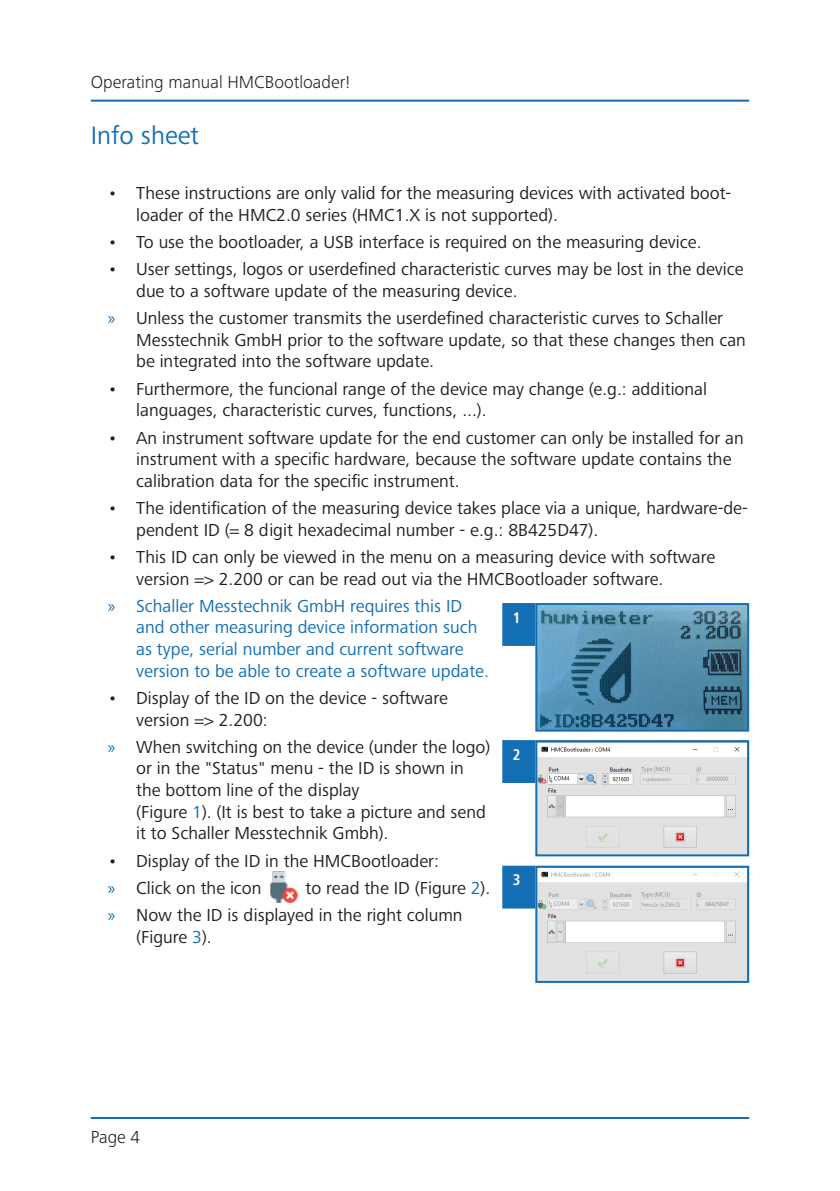
<style>
.page{position:relative;width:840px;height:1191px;background:#fff}
.page>*{position:absolute;margin:0;border:0;box-sizing:border-box;transform-origin:0 0}
.Überschrift_1_zu_Übe{font:26px "Frutiger Next Pro";color:#136eb4}
.t1{font:18px/21.6px "Frutiger Next Pro";color:#231f20}
.t2{font:18px/21.6px "Frutiger Next Pro";color:#136eb4}
.t3{font:300 18px "Frutiger Next Pro";color:#231f20}
.t4{font:700 condensed 16px "Frutiger Next Pro";color:#fff}
.s1{font-family:"Myriad Pro";color:#136eb4}
.s2{font-family:"Myriad Pro"}
.s3{color:#136eb4}
</style>
<div class="page">
<hr style="left:91px;top:100px;width:657px;height:2px;background:#136eb4">
<hr style="left:91px;top:1117px;width:657px;height:2px;background:#136eb4">
<div style="left:503px;top:604px;width:31px;height:41px;background:#136eb4"></div>
<div style="left:502px;top:603px;width:33px;height:43px;border:2px solid #136eb4"></div>
<img style="left:538px;top:606px;width:207px;height:122px">
<div style="left:535px;top:603px;width:213px;height:128px;border:2px solid #136eb4"></div>
<div style="left:503px;top:741px;width:31px;height:41px;background:#136eb4"></div>
<div style="left:502px;top:740px;width:33px;height:43px;border:2px solid #136eb4"></div>
<img style="left:538px;top:746px;width:207px;height:107px">
<div style="left:535px;top:740px;width:213px;height:116px;border:2px solid #136eb4"></div>
<div style="left:503px;top:866px;width:31px;height:41px;background:#136eb4"></div>
<div style="left:502px;top:865px;width:33px;height:43px;border:2px solid #136eb4"></div>
<img style="left:538px;top:871px;width:207px;height:109px">
<div style="left:535px;top:865px;width:213px;height:118px;border:2px solid #136eb4"></div>
<img style="left:270px;top:871px;width:28px;height:32px">
<p class="t3" style="left:91px;top:72px;width:260px">Operating manual HMCBootloader!</p>
<p class="Überschrift_1_zu_Übe" style="left:91px;top:120px;width:110px">Info sheet</p>
<p class="t1" style="left:136px;top:182px;width:596px;text-indent:-28px">• These instructions are only valid for the measuring devices with activated boot&shy;loader of the HMC2.0 series (HMC1.X is not supported).</p>
<p class="t1" style="left:108px;top:231px;width:595px">• To use the bootloader, a USB interface is required on the measuring device.</p>
<p class="t1" style="left:136px;top:258px;width:608px;text-indent:-28px">• User settings, logos or userdefined characteristic curves may be lost in the device due to a software update of the measuring device.</p>
<p class="t1" style="left:136px;top:307px;width:611px;text-indent:-28px"><span class="s1">»</span> Unless the customer transmits the userdefined characteristic curves to Schaller<br>Messtechnik GmbH prior to the software update, so that these changes then can be integrated into the software update.</p>
<p class="t1" style="left:136px;top:378px;width:572px;text-indent:-28px">• Furthermore, the funcional range of the device may change (e.g.: additional languages, characteristic curves, functions, ...).</p>
<p class="t1" style="left:136px;top:427px;width:608px;text-indent:-28px">• An instrument software update for the end customer can only be installed for an instrument with a specific hardware, because the software update contains the calibration data for the specific instrument.</p>
<p class="t1" style="left:136px;top:497px;width:613px;text-indent:-28px">• The identification of the measuring device takes place via a unique, hardware-de&shy;pendent ID (= 8 digit hexadecimal number - e.g.: 8B425D47).</p>
<p class="t1" style="left:136px;top:546px;width:580px;text-indent:-28px">• This ID can only be viewed in the menu on a measuring device with software version =&gt; 2.200 or can be read out via the HMCBootloader software.</p>
<p class="t2" style="left:136px;top:595px;width:354px;text-indent:-28px"><span class="s2">»</span> Schaller Messtechnik GmbH requires this ID and other measuring device information such as type, serial number and current software version to be able to create a software update.</p>
<p class="t1" style="left:136px;top:687px;width:313px;text-indent:-28px">• Display of the ID on the device - software version =&gt; 2.200:</p>
<p class="t1" style="left:136px;top:736px;width:355px;text-indent:-28px"><span class="s1">»</span> When switching on the device (under the logo) or in the "Status" menu - the ID is shown in the bottom line of the display<br>(Figure <span class="s3">1</span>). (It is best to take a picture and send it to Schaller Messtechnik Gmbh).</p>
<p class="t1" style="left:108px;top:849px;width:332px">• Display of the ID in the HMCBootloader:</p>
<p class="t1" style="left:108px;top:877px;width:155px"><span class="s1">»</span> Click on the icon</p>
<p class="t1" style="left:305px;top:877px;width:186px">to read the ID (Figure <span class="s3">2</span>).</p>
<p class="t1" style="left:136px;top:904px;width:328px;text-indent:-28px"><span class="s1">»</span> Now the ID is displayed in the right column (Figure <span class="s3">3</span>).</p>
<p class="t4" style="left:512px;top:608px;width:9px">1</p>
<p class="t4" style="left:512px;top:745px;width:9px">2</p>
<p class="t4" style="left:512px;top:870px;width:9px">3</p>
<p class="t3" style="left:91px;top:1126px;width:51px">Page 4</p>
</div>
